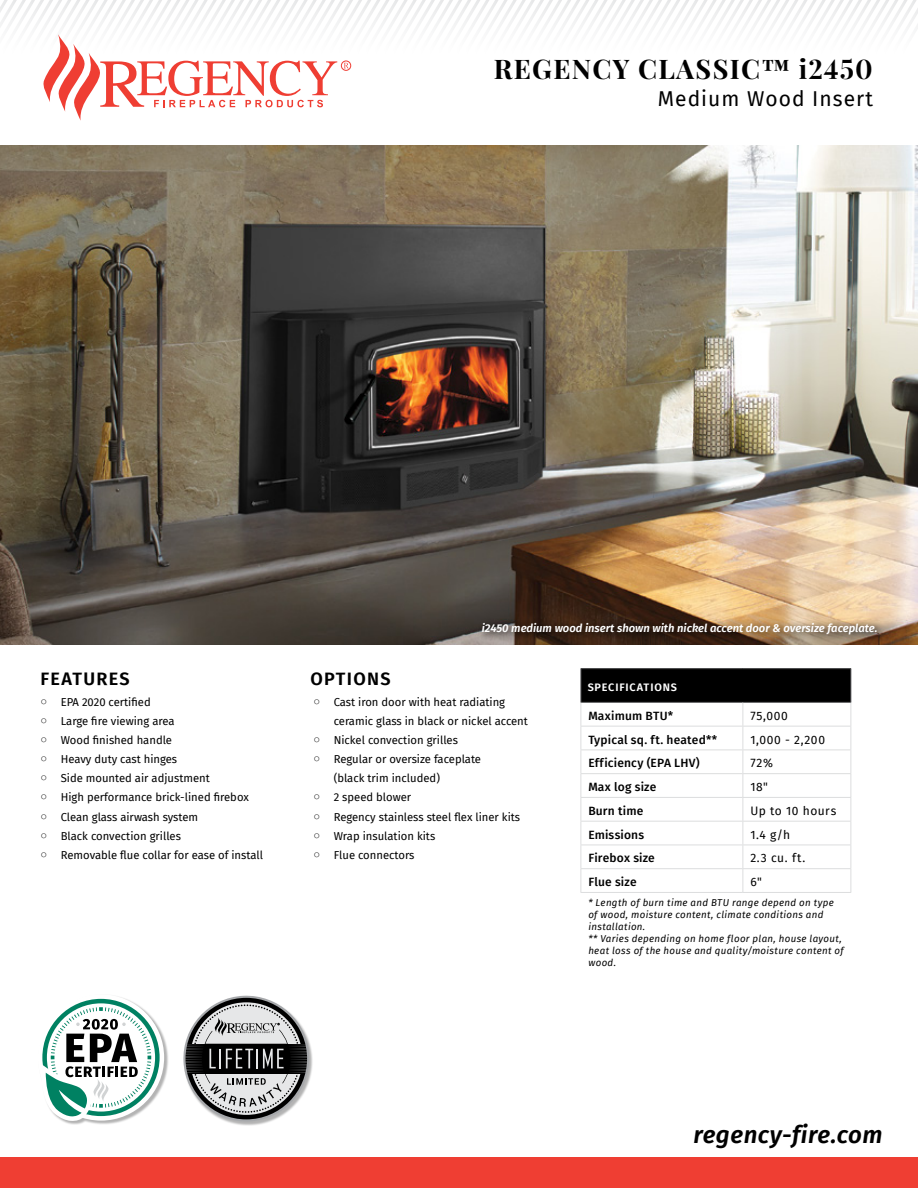
<style>
.page{position:relative;width:918px;height:1188px;background:#fff}
.page>*{position:absolute;margin:0;border:0;box-sizing:border-box;transform-origin:0 0}
.t1{font:700 27px "Playfair Display";letter-spacing:.05em;color:#000}
.t2{font:italic 600 24px "Fira Sans";letter-spacing:.025em;color:#000}
.t3{font:21px "Fira Sans";letter-spacing:.05em;color:#000}
.t4{font:600 18px "Fira Sans";letter-spacing:.075em;color:#000}
.t5{font:500 12px "Fira Sans";letter-spacing:.015em;color:#000}
.t6{font:12px "Fira Sans";letter-spacing:.05em;color:#000}
.t7{font:11.25px/19.2px "Fira Sans";color:#000}
.t8{font:italic 600 11.25px "Fira Sans";color:#fff}
.t9{font:600 10.8px "Fira Sans";letter-spacing:.075em;color:#fff}
.t10{font:italic 9.75px/12px "Fira Sans";letter-spacing:.03em;color:#000}
.s1{font-family:"Arial Unicode MS"}
</style>
<div class="page">
<img style="left:0;top:145px;width:918px;height:500px">
<div style="left:184px;top:996px;width:130px;height:130px;background:#000;opacity:.3"></div>
<svg style="left:183px;top:995px;width:128px;height:128px"></svg>
<div style="left:38px;top:995px;width:130px;height:130px;background:#000;opacity:.3"></div>
<svg style="left:38px;top:995px;width:126px;height:126px"></svg>
<svg style="left:0;top:0;width:918px;height:121px"></svg>
<div style="left:341px;top:61px;width:10px;height:10px;border:1px solid #ef3e33;border-radius:50%"></div>
<div style="left:477px;top:616px;width:409px;height:27px;background:#000;opacity:.9"></div>
<div style="left:581px;top:669px;width:270px;height:33px;background:#000"></div>
<hr style="left:580px;top:668px;width:163px;height:1px;background:#58595b">
<hr style="left:580px;top:669px;width:1px;height:33px;background:#58595b">
<hr style="left:743px;top:668px;width:108px;height:1px;background:#58595b">
<hr style="left:850px;top:669px;width:1px;height:33px;background:#58595b">
<hr style="left:580px;top:702px;width:163px;height:1px;background:#58595b">
<hr style="left:743px;top:702px;width:108px;height:1px;background:#58595b">
<hr style="left:580px;top:726px;width:163px;height:1px;background:#dcddde">
<hr style="left:743px;top:726px;width:108px;height:1px;background:#dcddde">
<hr style="left:580px;top:750px;width:163px;height:1px;background:#dcddde">
<hr style="left:743px;top:750px;width:108px;height:1px;background:#dcddde">
<hr style="left:580px;top:773px;width:163px;height:1px;background:#dcddde">
<hr style="left:743px;top:773px;width:108px;height:1px;background:#dcddde">
<hr style="left:580px;top:797px;width:163px;height:1px;background:#dcddde">
<hr style="left:743px;top:797px;width:108px;height:1px;background:#dcddde">
<hr style="left:580px;top:821px;width:163px;height:1px;background:#dcddde">
<hr style="left:743px;top:821px;width:108px;height:1px;background:#dcddde">
<hr style="left:580px;top:845px;width:163px;height:1px;background:#dcddde">
<hr style="left:743px;top:845px;width:108px;height:1px;background:#dcddde">
<hr style="left:580px;top:868px;width:163px;height:1px;background:#dcddde">
<svg style="left:580px;top:703px;width:1px;height:189px"></svg>
<hr style="left:743px;top:868px;width:108px;height:1px;background:#dcddde">
<svg style="left:742px;top:703px;width:1px;height:189px"></svg>
<svg style="left:850px;top:703px;width:1px;height:189px"></svg>
<hr style="left:580px;top:892px;width:163px;height:1px;background:#dcddde">
<hr style="left:743px;top:892px;width:108px;height:1px;background:#dcddde">
<div style="left:0;top:1157px;width:918px;height:31px;background:#ef3e33"></div>
<h1 class="t1" style="left:494px;top:52px;width:381px">REGENCY CLASSIC™ i2450</h1>
<h3 class="t3" style="left:658px;top:83px;width:217px">Medium Wood Insert</h3>
<p class="t8" style="left:482px;top:618px;width:397px">i2450 medium wood insert shown with nickel accent door &amp; oversize faceplate.</p>
<h3 class="t4" style="left:40px;top:664px;width:91px">FEATURES</h3>
<h3 class="t4" style="left:310px;top:664px;width:82px">OPTIONS</h3>
<p class="t7" style="left:41px;top:692px;width:112px"><span class="s1">○</span> EPA 2020 certified</p>
<p class="t7" style="left:41px;top:711px;width:136px"><span class="s1">○</span> Large fire viewing area</p>
<p class="t7" style="left:41px;top:730px;width:133px"><span class="s1">○</span> Wood finished handle</p>
<p class="t7" style="left:41px;top:749px;width:138px"><span class="s1">○</span> Heavy duty cast hinges</p>
<p class="t7" style="left:41px;top:768px;width:171px"><span class="s1">○</span> Side mounted air adjustment</p>
<p class="t7" style="left:41px;top:788px;width:210px"><span class="s1">○</span> High performance brick-lined firebox</p>
<p class="t7" style="left:41px;top:807px;width:159px"><span class="s1">○</span> Clean glass airwash system</p>
<p class="t7" style="left:41px;top:826px;width:142px"><span class="s1">○</span> Black convection grilles</p>
<p class="t7" style="left:41px;top:845px;width:224px"><span class="s1">○</span> Removable flue collar for ease of install</p>
<p class="t7" style="left:334px;top:692px;width:196px;text-indent:-20px"><span class="s1">○</span> Cast iron door with heat radiating ceramic glass in black or nickel accent</p>
<p class="t7" style="left:314px;top:730px;width:146px"><span class="s1">○</span> Nickel convection grilles</p>
<p class="t7" style="left:334px;top:749px;width:149px;text-indent:-20px"><span class="s1">○</span> Regular or oversize faceplate (black trim included)</p>
<p class="t7" style="left:314px;top:788px;width:99px"><span class="s1">○</span> 2 speed blower</p>
<p class="t7" style="left:314px;top:807px;width:208px"><span class="s1">○</span> Regency stainless steel flex liner kits</p>
<p class="t7" style="left:314px;top:826px;width:123px"><span class="s1">○</span> Wrap insulation kits</p>
<p class="t7" style="left:314px;top:845px;width:102px"><span class="s1">○</span> Flue connectors</p>
<p class="t9" style="left:588px;top:678px;width:91px">SPECIFICATIONS</p>
<p class="t5" style="left:588px;top:706px;width:86px">Maximum BTU*</p>
<p class="t6" style="left:750px;top:707px;width:39px">75,000</p>
<p class="t5" style="left:588px;top:730px;width:130px">Typical sq. ft. heated**</p>
<p class="t6" style="left:750px;top:730px;width:76px">1,000 - 2,200</p>
<p class="t5" style="left:588px;top:754px;width:113px">Efficiency (EPA LHV)</p>
<p class="t6" style="left:750px;top:754px;width:24px">72%</p>
<p class="t5" style="left:588px;top:777px;width:70px">Max log size</p>
<p class="t6" style="left:750px;top:778px;width:19px">18"</p>
<p class="t5" style="left:588px;top:801px;width:57px">Burn time</p>
<p class="t6" style="left:750px;top:802px;width:87px">Up to 10 hours</p>
<p class="t5" style="left:588px;top:825px;width:57px">Emissions</p>
<p class="t6" style="left:750px;top:825px;width:41px">1.4 g/h</p>
<p class="t5" style="left:588px;top:849px;width:68px">Firebox size</p>
<p class="t6" style="left:750px;top:849px;width:56px">2.3 cu. ft.</p>
<p class="t5" style="left:588px;top:872px;width:50px">Flue size</p>
<p class="t6" style="left:750px;top:873px;width:13px">6"</p>
<p class="t10" style="left:588px;top:896px;width:257px">* Length of burn time and BTU range depend on type of wood, moisture content, climate conditions and installation.<br>** Varies depending on home floor plan, house layout, heat loss of the house and quality/moisture content of wood.</p>
<h2 class="t2" style="left:694px;top:1115px;width:191px">regency-fire.com</h2>
</div>
